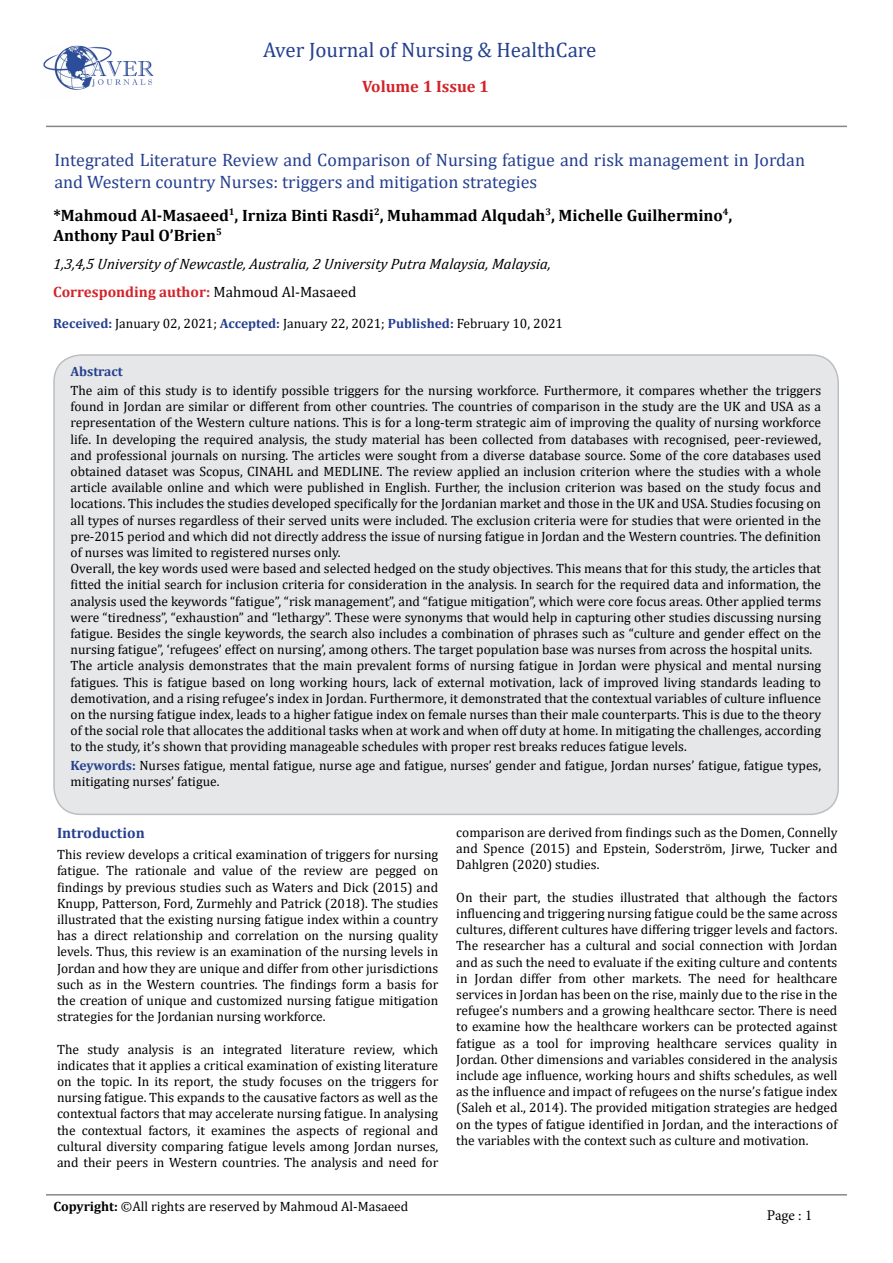
<style>
.page{position:relative;width:893px;height:1263px;background:#fff}
.page>*{position:absolute;margin:0;border:0;box-sizing:border-box;transform-origin:0 0}
.t1{font:21px "Cambria";color:#25408f}
.t2{font:18px/21.6px "Cambria";color:#25408f}
.t3{font:700 16.5px/19.8px "Cambria";color:#000}
.t4{font:700 16.5px "Cambria";color:#d2232a}
.t5{font:italic 15px "Cambria";color:#000}
.t6{font:700 15px "Cambria";color:#d2232a}
.t7{font:700 15px "Cambria";color:#25408f}
.t8{font:15px "Minion Pro";color:#000}
.t9{font:13.5px/16.2px "Cambria";color:#000;text-align:justify}
.t10{font:700 13.5px "Cambria";color:#25408f}
.s1{font-weight:400;color:#000}
.s2{font-weight:700;color:#25408f}
.s3{font-weight:700}
</style>
<div class="page">
<hr style="left:46px;top:126px;width:801px;height:1px;background:#000">
<hr style="left:46px;top:1194px;width:801px;height:1px;background:#000">
<div style="left:54px;top:355px;width:784px;height:459px;background:#e6e7e8;border-radius:27px"></div>
<img style="left:43px;top:45px;width:111px;height:45px">
<h1 class="t1" style="left:263px;top:38px;width:335px">Aver Journal of Nursing &amp; HealthCare</h1>
<p class="t4" style="left:362px;top:75px;width:128px">Volume 1 Issue 1</p>
<h2 class="t2" style="left:54px;top:149px;width:752px">Integrated Literature Review and Comparison of Nursing fatigue and risk management in Jordan and Western country Nurses: triggers and mitigation strategies</h2>
<p class="t3" style="left:53px;top:205px;width:680px">*Mahmoud Al-Masaeed<sup>1</sup>, Irniza Binti Rasdi<sup>2</sup>, Muhammad Alqudah<sup>3</sup>, Michelle Guilhermino<sup>4</sup>,<br>Anthony Paul O’Brien<sup>5</sup></p>
<p class="t5" style="left:53px;top:253px;width:499px">1,3,4,5 University of Newcastle, Australia, 2 University Putra Malaysia, Malaysia,</p>
<p class="t6" style="left:53px;top:281px;width:305px">Corresponding author: <span class="s1">Mahmoud Al-Masaeed</span></p>
<p class="t9" style="left:53px;top:315px;width:511px"><span class="s2">Received:</span> January 02, 2021; <span class="s2">Accepted:</span> January 22, 2021; <span class="s2">Published:</span> February 10, 2021</p>
<p class="t10" style="left:70px;top:362px;width:54px">Abstract</p>
<p class="t9" style="left:70px;top:382px;width:752px;text-align:left">The aim of this study is to identify possible triggers for the nursing workforce. Furthermore, it compares whether the triggers found in Jordan are similar or different from other countries. The countries of comparison in the study are the UK and USA as a representation of the Western culture nations. This is for a long-term strategic aim of improving the quality of nursing workforce life. In developing the required analysis, the study material has been collected from databases with recognised, peer-reviewed, and professional journals on nursing. The articles were sought from a diverse database source. Some of the core databases used obtained dataset was Scopus, CINAHL and MEDLINE. The review applied an inclusion criterion where the studies with a whole article available online and which were published in English. Further, the inclusion criterion was based on the study focus and locations. This includes the studies developed specifically for the Jordanian market and those in the UK and USA. Studies focusing on all types of nurses regardless of their served units were included. The exclusion criteria were for studies that were oriented in the pre-2015 period and which did not directly address the issue of nursing fatigue in Jordan and the Western countries. The definition of nurses was limited to registered nurses only.<br>Overall, the key words used were based and selected hedged on the study objectives. This means that for this study, the articles that fitted the initial search for inclusion criteria for consideration in the analysis. In search for the required data and information, the analysis used the keywords “fatigue”, “risk management”, and “fatigue mitigation”, which were core focus areas. Other applied terms were “tiredness”, “exhaustion” and “lethargy”. These were synonyms that would help in capturing other studies discussing nursing fatigue. Besides the single keywords, the search also includes a combination of phrases such as “culture and gender effect on the nursing fatigue”, ‘refugees’ effect on nursing’, among others. The target population base was nurses from across the hospital units.<br>The article analysis demonstrates that the main prevalent forms of nursing fatigue in Jordan were physical and mental nursing fatigues. This is fatigue based on long working hours, lack of external motivation, lack of improved living standards leading to demotivation, and a rising refugee’s index in Jordan. Furthermore, it demonstrated that the contextual variables of culture influence on the nursing fatigue index, leads to a higher fatigue index on female nurses than their male counterparts. This is due to the theory of the social role that allocates the additional tasks when at work and when off duty at home. In mitigating the challenges, according to the study, it’s shown that providing manageable schedules with proper rest breaks reduces fatigue levels.</p>
<p class="t9" style="left:70px;top:757px;width:752px"><span class="s2">Keywords:</span> Nurses fatigue, mental fatigue, nurse age and fatigue, nurses’ gender and fatigue, Jordan nurses’ fatigue, fatigue types, mitigating nurses’ fatigue.</p>
<p class="t7" style="left:57px;top:822px;width:89px">Introduction</p>
<p class="t9" style="left:57px;top:846px;width:383px">This review develops a critical examination of triggers for nursing fatigue. The rationale and value of the review are pegged on findings by previous studies such as Waters and Dick (2015) and Knupp, Patterson, Ford, Zurmehly and Patrick (2018). The studies illustrated that the existing nursing fatigue index within a country has a direct relationship and correlation on the nursing quality levels. Thus, this review is an examination of the nursing levels in Jordan and how they are unique and differ from other jurisdictions such as in the Western countries. The findings form a basis for the creation of unique and customized nursing fatigue mitigation strategies for the Jordanian nursing workforce.</p>
<p class="t9" style="left:57px;top:1041px;width:383px">The study analysis is an integrated literature review, which indicates that it applies a critical examination of existing literature on the topic. In its report, the study focuses on the triggers for nursing fatigue. This expands to the causative factors as well as the contextual factors that may accelerate nursing fatigue. In analysing the contextual factors, it examines the aspects of regional and cultural diversity comparing fatigue levels among Jordan nurses, and their peers in Western countries. The analysis and need for</p>
<p class="t9" style="left:456px;top:824px;width:383px">comparison are derived from findings such as the Domen, Connelly and Spence (2015) and Epstein, Soderström, Jirwe, Tucker and Dahlgren (2020) studies.</p>
<p class="t9" style="left:456px;top:889px;width:383px">On their part, the studies illustrated that although the factors influencing and triggering nursing fatigue could be the same across cultures, different cultures have differing trigger levels and factors.<br>The researcher has a cultural and social connection with Jordan and as such the need to evaluate if the exiting culture and contents in Jordan differ from other markets. The need for healthcare services in Jordan has been on the rise, mainly due to the rise in the refugee’s numbers and a growing healthcare sector. There is need to examine how the healthcare workers can be protected against fatigue as a tool for improving healthcare services quality in Jordan. Other dimensions and variables considered in the analysis include age influence, working hours and shifts schedules, as well as the influence and impact of refugees on the nurse’s fatigue index (Saleh et al., 2014). The provided mitigation strategies are hedged on the types of fatigue identified in Jordan, and the interactions of the variables with the context such as culture and motivation.</p>
<p class="t9" style="left:53px;top:1198px;width:356px"><span class="s3">Copyright:</span> ©All rights are reserved by Mahmoud Al-Masaeed</p>
<p class="t8" style="left:767px;top:1205px;width:47px">Page : 1</p>
</div>
